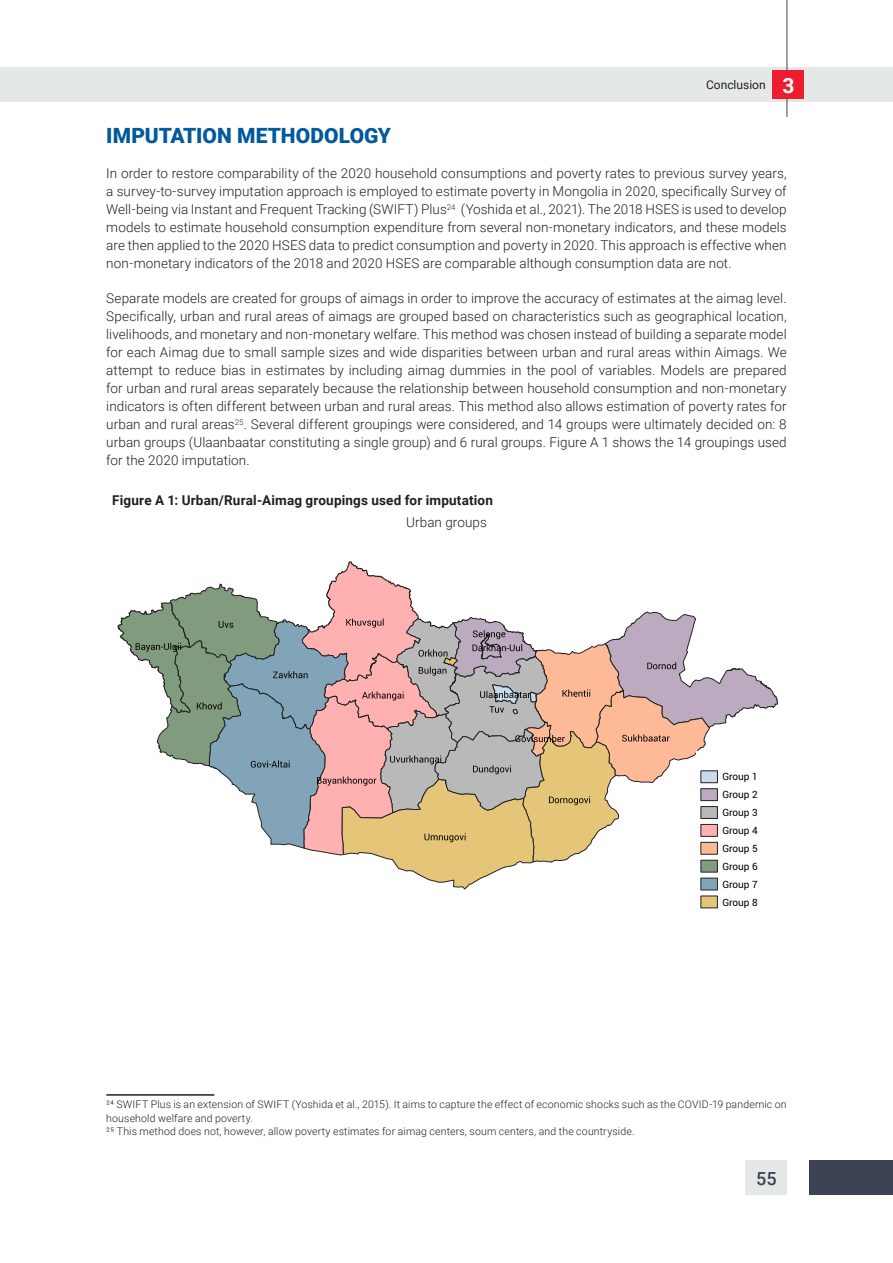
<style>
.page{position:relative;width:893px;height:1263px;background:#fff}
.page>*{position:absolute;margin:0;border:0;box-sizing:border-box;transform-origin:0 0}
.Sub_content{font:900 21px "Roboto";color:#015a9d}
.t1{font:500 18px "Roboto";color:#3d4254}
.body_text{font:300 13.5px/18px "Roboto";letter-spacing:.005em;color:#231f20;text-align:justify}
.Figure{font:700 13.5px "Roboto";letter-spacing:.015em;color:#231f20}
.t2{font:12px "Roboto";color:#231f20}
.footnote{font:300 10.5px/13.5px "Roboto";letter-spacing:.015em;color:#231f20}
.t3{font:10.05px/17.9px "Roboto";color:#000;text-align:justify}
.s1{font-weight:700;font-size:21px;color:#fff}
</style>
<div class="page">
<div style="left:809px;top:1161px;width:84px;height:34px;background:#3d4254"></div>
<div style="left:746px;top:1161px;width:41px;height:34px;background:#e5e8e8"></div>
<div style="left:0;top:67px;width:893px;height:35px;background:#e5e8e8"></div>
<hr style="left:787px;top:0;width:1px;height:117px;background:#3d4254">
<div style="left:772px;top:70px;width:32px;height:28px;background:#ed1c2e"></div>
<svg style="left:117px;top:561px;width:661px;height:329px"></svg>
<div style="left:696px;top:752px;width:66px;height:168px;background:#fff"></div>
<div style="left:701px;top:770px;width:17px;height:13px;background:#c8daeb;border:1px solid #232323"></div>
<div style="left:701px;top:788px;width:17px;height:13px;background:#bcabc0;border:1px solid #232323"></div>
<div style="left:701px;top:806px;width:17px;height:13px;background:#b9b9b9;border:1px solid #232323"></div>
<div style="left:701px;top:824px;width:17px;height:13px;background:#ffb0b0;border:1px solid #232323"></div>
<div style="left:701px;top:842px;width:17px;height:12px;background:#feba97;border:1px solid #232323"></div>
<div style="left:701px;top:860px;width:17px;height:12px;background:#819b7e;border:1px solid #232323"></div>
<div style="left:701px;top:878px;width:17px;height:12px;background:#82a4b9"></div>
<div style="left:701px;top:896px;width:17px;height:12px;background:#e5c678"></div>
<hr style="left:106px;top:1094px;width:108px;height:2px;background:#231f20">
<p class="t2" style="left:706px;top:76px;width:90px">Conclusion <span class="s1">3</span></p>
<p class="Sub_content" style="left:106px;top:121px;width:286px">IMPUTATION METHODOLOGY</p>
<p class="body_text" style="left:106px;top:164px;width:682px">In order to restore comparability of the 2020 household consumptions and poverty rates to previous survey years, a survey-to-survey imputation approach is employed to estimate poverty in Mongolia in 2020, specifically Survey of Well-being via Instant and Frequent Tracking (SWIFT) Plus<sup>24</sup> (Yoshida et al., 2021). The 2018 HSES is used to develop models to estimate household consumption expenditure from several non-monetary indicators, and these models are then applied to the 2020 HSES data to predict consumption and poverty in 2020. This approach is effective when non-monetary indicators of the 2018 and 2020 HSES are comparable although consumption data are not.</p>
<p class="body_text" style="left:106px;top:289px;width:682px">Separate models are created for groups of aimags in order to improve the accuracy of estimates at the aimag level.<br>Specifically, urban and rural areas of aimags are grouped based on characteristics such as geographical location, livelihoods, and monetary and non-monetary welfare. This method was chosen instead of building a separate model for each Aimag due to small sample sizes and wide disparities between urban and rural areas within Aimags. We attempt to reduce bias in estimates by including aimag dummies in the pool of variables. Models are prepared for urban and rural areas separately because the relationship between household consumption and non-monetary indicators is often different between urban and rural areas. This method also allows estimation of poverty rates for urban and rural areas<sup>25</sup>. Several different groupings were considered, and 14 groups were ultimately decided on: 8 urban groups (Ulaanbaatar constituting a single group) and 6 rural groups. Figure A 1 shows the 14 groupings used for the 2020 imputation.</p>
<p class="Figure" style="left:112px;top:490px;width:382px">Figure A 1: Urban/Rural-Aimag groupings used for imputation</p>
<p class="body_text" style="left:406px;top:512px;width:82px">Urban groups</p>
<p class="t3" style="left:722px;top:769px;width:37px">Group 1<br>Group 2<br>Group 3<br>Group 4<br>Group 5<br>Group 6<br>Group 7<br>Group 8</p>
<p class="footnote" style="left:106px;top:1097px;width:682px">²4 SWIFT Plus is an extension of SWIFT (Yoshida et al., 2015). It aims to capture the effect of economic shocks such as the COVID-19 pandemic on household welfare and poverty.</p>
<p class="footnote" style="left:106px;top:1124px;width:530px">²5 This method does not, however, allow poverty estimates for aimag centers, soum centers, and the countryside.</p>
<h2 class="t1" style="left:756px;top:1166px;width:22px">55</h2>
</div>
